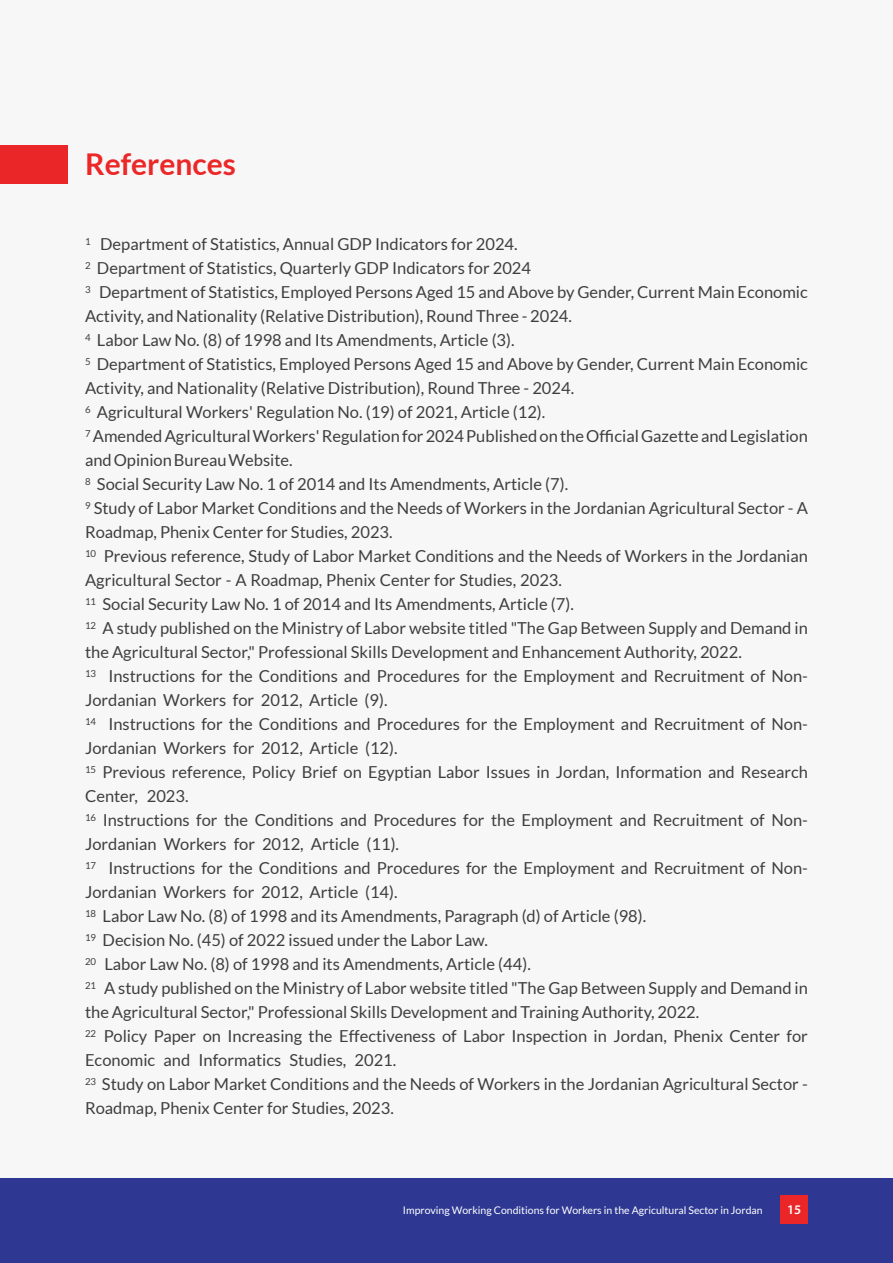
<style>
.page{position:relative;width:893px;height:1263px;background:#fff}
.page>*{position:absolute;margin:0;border:0;box-sizing:border-box;transform-origin:0 0}
.t1{font:700 30px "Lato";color:#ec2728}
.t2{font:16.5px/24px "Lato";color:#3e3e3f}
.t3{font:600 13.2px "Myriad Pro";color:#fff}
.t4{font:10.5px "Lato";color:#fff}
</style>
<div class="page">
<div style="left:0;top:1178px;width:893px;height:85px;background:#2e3892"></div>
<div style="left:781px;top:1195px;width:27px;height:28px;background:#eb2629"></div>
<div style="left:0;top:0;width:893px;height:1178px;background:#f7f7f8"></div>
<div style="left:0;top:146px;width:68px;height:38px;background:#eb2629"></div>
<h1 class="t1" style="left:85px;top:147px;width:152px">References</h1>
<p class="t2" style="left:85px;top:232px;width:724px"><sup>1</sup> Department of Statistics, Annual GDP Indicators for 2024.<br><sup>2</sup> Department of Statistics, Quarterly GDP Indicators for 2024<br><sup>3</sup> Department of Statistics, Employed Persons Aged 15 and Above by Gender, Current Main Economic Activity, and Nationality (Relative Distribution), Round Three - 2024.<br><sup>4</sup> Labor Law No. (8) of 1998 and Its Amendments, Article (3).<br><sup>5</sup> Department of Statistics, Employed Persons Aged 15 and Above by Gender, Current Main Economic Activity, and Nationality (Relative Distribution), Round Three - 2024.<br><sup>6</sup> Agricultural Workers' Regulation No. (19) of 2021, Article (12).<br><sup>7</sup> Amended Agricultural Workers' Regulation for 2024 Published on the Official Gazette and Legislation and Opinion Bureau Website.<br><sup>8</sup> Social Security Law No. 1 of 2014 and Its Amendments, Article (7).<br><sup>9</sup> Study of Labor Market Conditions and the Needs of Workers in the Jordanian Agricultural Sector - A Roadmap, Phenix Center for Studies, 2023.<br><sup>10</sup> Previous reference, Study of Labor Market Conditions and the Needs of Workers in the Jordanian Agricultural Sector - A Roadmap, Phenix Center for Studies, 2023.<br><sup>11</sup> Social Security Law No. 1 of 2014 and Its Amendments, Article (7).<br><sup>12</sup> A study published on the Ministry of Labor website titled "The Gap Between Supply and Demand in the Agricultural Sector," Professional Skills Development and Enhancement Authority, 2022.<br><sup>13</sup> Instructions for the Conditions and Procedures for the Employment and Recruitment of Non-Jordanian Workers for 2012, Article (9).<br><sup>14</sup> Instructions for the Conditions and Procedures for the Employment and Recruitment of Non-Jordanian Workers for 2012, Article (12).<br><sup>15</sup> Previous reference, Policy Brief on Egyptian Labor Issues in Jordan, Information and Research Center, 2023.<br><sup>16</sup> Instructions for the Conditions and Procedures for the Employment and Recruitment of Non-Jordanian Workers for 2012, Article (11).<br><sup>17</sup> Instructions for the Conditions and Procedures for the Employment and Recruitment of Non-Jordanian Workers for 2012, Article (14).<br><sup>18</sup> Labor Law No. (8) of 1998 and its Amendments, Paragraph (d) of Article (98).<br><sup>19</sup> Decision No. (45) of 2022 issued under the Labor Law.<br><sup>20</sup> Labor Law No. (8) of 1998 and its Amendments, Article (44).<br><sup>21</sup> A study published on the Ministry of Labor website titled "The Gap Between Supply and Demand in the Agricultural Sector," Professional Skills Development and Training Authority, 2022.<br><sup>22</sup> Policy Paper on Increasing the Effectiveness of Labor Inspection in Jordan, Phenix Center for Economic and Informatics Studies, 2021.<br><sup>23</sup> Study on Labor Market Conditions and the Needs of Workers in the Jordanian Agricultural Sector - Roadmap, Phenix Center for Studies, 2023.</p>
<p class="t4" style="left:403px;top:1204px;width:361px">Improving Working Conditions for Workers in the Agricultural Sector in Jordan</p>
<p class="t3" style="left:787px;top:1201px;width:16px">15</p>
</div>
